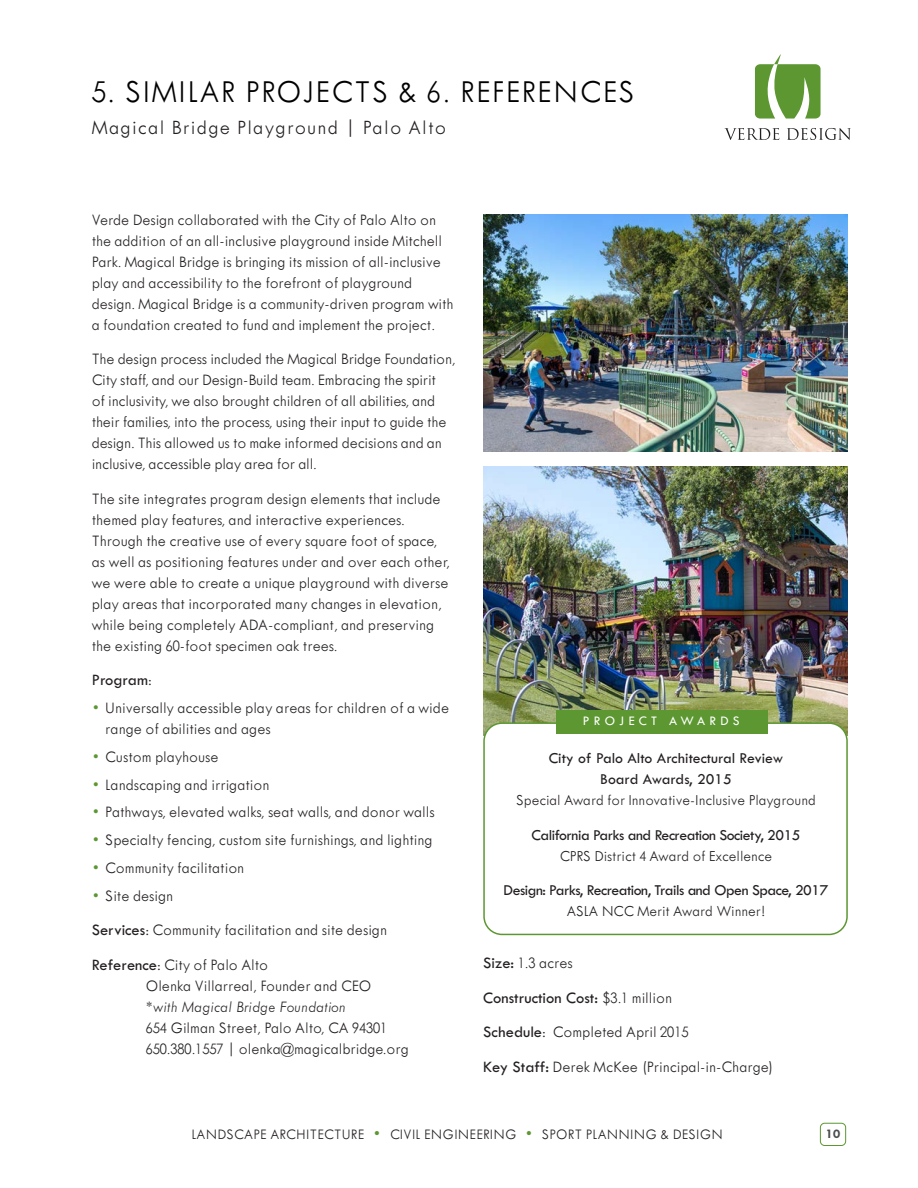
<style>
.page{position:relative;width:918px;height:1188px;background:#fff}
.page>*{position:absolute;margin:0;border:0;box-sizing:border-box;transform-origin:0 0}
.t1{font:300 33px "Tw Cen MT Std";letter-spacing:.05em;color:#000}
.t2{font:300 21px "Tw Cen MT Std";letter-spacing:.06em;color:#231f20}
.Body_Text{font:300 16.5px/21px "Tw Cen MT Std";color:#231f20}
.BodyTextTighterSpAft{font:300 16.5px/21px "Tw Cen MT Std";color:#231f20}
.BodyText{font:300 16.5px "Tw Cen MT Std";color:#231f20}
.BodyTextTighterSpAft-2{font:16.5px "Tw Cen MT Std";color:#231f20}
.t3{font:15.75px/21px "Tw Cen MT Std";letter-spacing:-.03em;color:#231f20;text-align:center}
.t4{font:15.75px/21px "Tw Cen MT Std";color:#231f20;text-align:center}
.t5{font:300 15px "Tw Cen MT Std";letter-spacing:.02em;color:#231f20}
.Disclaimer{font:13.5px "Tw Cen";letter-spacing:.31em;color:#fff}
.t6{font:700 13.5px "Tw Cen MT Std";color:#4b4c4d}
.s1{font-weight:300}
.s2{color:#5c9731}
.s3{font-weight:400}
.s4{font-style:italic}
.s5{font-family:"Tw Cen";font-weight:400;font-size:16.5px;color:#5c9731}
</style>
<div class="page">
<div style="left:820px;top:1123px;width:26px;height:23px;border:1px solid #5c9731;border-radius:4px"></div>
<svg style="left:724px;top:128px;width:55px;height:12px"></svg>
<svg style="left:787px;top:128px;width:64px;height:12px"></svg>
<svg style="left:755px;top:54px;width:66px;height:65px"></svg>
<img style="left:483px;top:214px;width:365px;height:237px">
<img style="left:483px;top:467px;width:365px;height:269px">
<div style="left:484px;top:723px;width:363px;height:211px;background:#fff;border-radius:18px"></div>
<div style="left:483px;top:722px;width:365px;height:213px;border:2px solid #5c9731;border-radius:18px"></div>
<div style="left:556px;top:710px;width:212px;height:23px;background:#5c9731"></div>
<h1 class="t1" style="left:92px;top:74px;width:544px">5. SIMILAR PROJECTS &amp; 6. REFERENCES</h1>
<p class="t2" style="left:92px;top:116px;width:356px">Magical Bridge Playground | Palo Alto</p>
<p class="Body_Text" style="left:92px;top:209px;width:363px">Verde Design collaborated with the City of Palo Alto on the addition of an all-inclusive playground inside Mitchell Park. Magical Bridge is bringing its mission of all-inclusive play and accessibility to the forefront of playground design. Magical Bridge is a community-driven program with a foundation created to fund and implement the project.</p>
<p class="Body_Text" style="left:92px;top:349px;width:365px">The design process included the Magical Bridge Foundation, City staff, and our Design-Build team. Embracing the spirit<br>of inclusivity, we also brought children of all abilities, and their families, into the process, using their input to guide the design. This allowed us to make informed decisions and an inclusive, accessible play area for all.</p>
<p class="Body_Text" style="left:92px;top:488px;width:360px">The site integrates program design elements that include themed play features, and interactive experiences.<br>Through the creative use of every square foot of space, as well as positioning features under and over each other, we were able to create a unique playground with diverse play areas that incorporated many changes in elevation, while being completely ADA-compliant, and preserving the existing 60-foot specimen oak trees.</p>
<p class="BodyTextTighterSpAft-2" style="left:92px;top:671px;width:61px">Program<span class="s1">:</span></p>
<p class="Body_Text" style="left:105px;top:697px;width:345px;text-indent:-13px"><span class="s2">•</span> Universally accessible play areas for children of a wide range of abilities and ages</p>
<p class="Body_Text" style="left:92px;top:746px;width:128px"><span class="s2">•</span> Custom playhouse</p>
<p class="Body_Text" style="left:92px;top:774px;width:179px"><span class="s2">•</span> Landscaping and irrigation</p>
<p class="Body_Text" style="left:92px;top:802px;width:345px"><span class="s2">•</span> Pathways, elevated walks, seat walls, and donor walls</p>
<p class="Body_Text" style="left:92px;top:829px;width:342px"><span class="s2">•</span> Specialty fencing, custom site furnishings, and lighting</p>
<p class="Body_Text" style="left:92px;top:857px;width:154px"><span class="s2">•</span> Community facilitation</p>
<p class="Body_Text" style="left:92px;top:885px;width:83px"><span class="s2">•</span> Site design</p>
<p class="BodyTextTighterSpAft" style="left:92px;top:919px;width:297px"><span class="s3">Services</span>: Community facilitation and site design</p>
<p class="BodyTextTighterSpAft" style="left:146px;top:954px;width:265px;text-indent:-54px"><span class="s3">Reference</span>: City of Palo Alto<br>Olenka Villarreal, Founder and CEO<br><span class="s4">*with Magical Bridge Foundation<br></span>654 Gilman Street, Palo Alto, CA 94301<br>650.380.1557 | olenka@magicalbridge.org</p>
<p class="Disclaimer" style="left:583px;top:713px;width:158px">PROJECT AWARDS</p>
<p class="t4" style="left:516px;top:748px;width:301px">City of Palo Alto Architectural Review<br>Board Awards, 2015<br><span class="s1">Special Award for Innovative-Inclusive Playground</span></p>
<p class="t3" style="left:531px;top:824px;width:271px">California Parks and Recreation Society, 2015<br><span class="s1">CPRS District 4 Award of Excellence</span></p>
<p class="t3" style="left:504px;top:880px;width:326px">Design: Parks, Recreation, Trails and Open Space, 2017<br><span class="s1">ASLA NCC Merit Award Winner!</span></p>
<p class="BodyTextTighterSpAft" style="left:483px;top:953px;width:91px"><span class="s3">Size:</span> 1.3 acres</p>
<p class="BodyTextTighterSpAft-2" style="left:483px;top:989px;width:190px">Construction Cost: <span class="s1">$3.1 million</span></p>
<p class="BodyTextTighterSpAft" style="left:483px;top:1022px;width:207px"><span class="s3">Schedule</span>: Completed April 2015</p>
<p class="BodyText" style="left:483px;top:1058px;width:292px"><span class="s3">Key Staff:</span> Derek McKee (Principal-in-Charge)</p>
<p class="t5" style="left:191px;top:1126px;width:533px">LANDSCAPE ARCHITECTURE <span class="s5">•</span> CIVIL ENGINEERING <span class="s5">•</span> SPORT PLANNING &amp; DESIGN</p>
<p class="t6" style="left:826px;top:1126px;width:16px">10</p>
</div>
